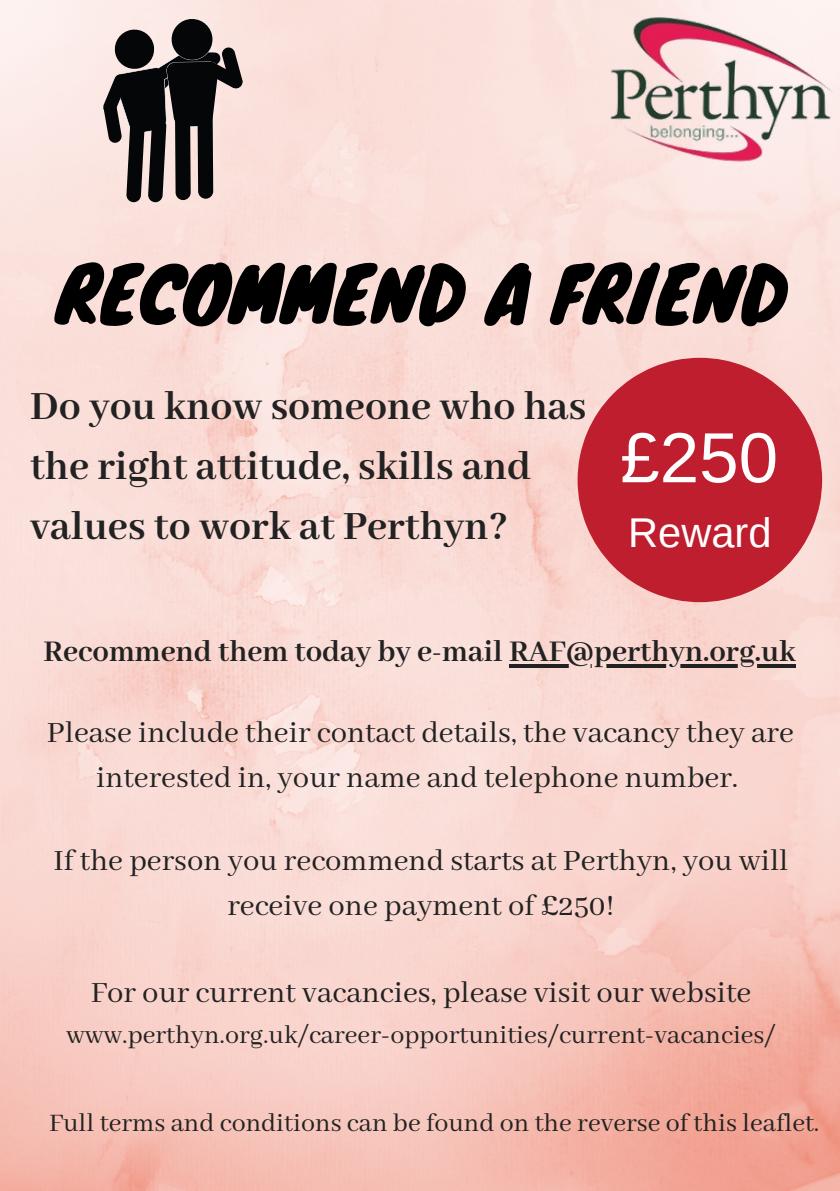
<style>
.page{position:relative;width:840px;height:1191px;background:#fff}
.page>*{position:absolute;margin:0;border:0;box-sizing:border-box;transform-origin:0 0}
.t1{font:74.8px "Knewave";color:#000}
.t2{font:71px "Liberation Sans";color:#fff}
.t3{font:700 43.6px/60px "Abhaya Libre";color:#222}
.t4{font:41.6px "Liberation Sans";color:#fff}
.t5{font:32.6px/45px "Abhaya Libre";color:#222;text-align:center}
.t6{font:700 32.6px "Abhaya Libre";color:#222}
.t7{font:28px "Abhaya Libre";color:#222}
</style>
<div class="page">
<img style="left:0;top:0;width:839px;height:1191px">
<img style="left:608px;top:17px;width:228px;height:145px">
<svg style="left:102px;top:19px;width:141px;height:183px;background:#827775"></svg>
<div style="left:175px;top:113px;width:16px;height:87px;background:#050607;border-radius:8px"></div>
<div style="left:197px;top:112px;width:16px;height:87px;background:#050607;border-radius:8px"></div>
<svg style="left:577px;top:358px;width:244px;height:244px;background:#ca4650"></svg>
<hr style="left:508px;top:664px;width:287px;height:3px;background:#222">
<h1 class="t1" style="left:56px;top:233px;width:730px">RECOMMEND A FRIEND</h1>
<h3 class="t3" style="left:30px;top:378px;width:557px">Do you know someone who has the right attitude, skills and values to work at Perthyn?</h3>
<h2 class="t2" style="left:620px;top:418px;width:159px">£250</h2>
<p class="t4" style="left:627px;top:509px;width:145px">Reward</p>
<p class="t6" style="left:44px;top:633px;width:753px">Recommend them today by e-mail RAF@perthyn.org.uk</p>
<p class="t5" style="left:47px;top:711px;width:748px">Please include their contact details, the vacancy they are interested in, your name and telephone number.</p>
<p class="t5" style="left:53px;top:839px;width:736px">If the person you recommend starts at Perthyn, you will receive one payment of £250!</p>
<p class="t5" style="left:91px;top:971px;width:661px">For our current vacancies, please visit our website</p>
<p class="t7" style="left:66px;top:1019px;width:710px">www.perthyn.org.uk/career-opportunities/current-vacancies/</p>
<p class="t7" style="left:49px;top:1107px;width:771px">Full terms and conditions can be found on the reverse of this leaflet.</p>
</div>
